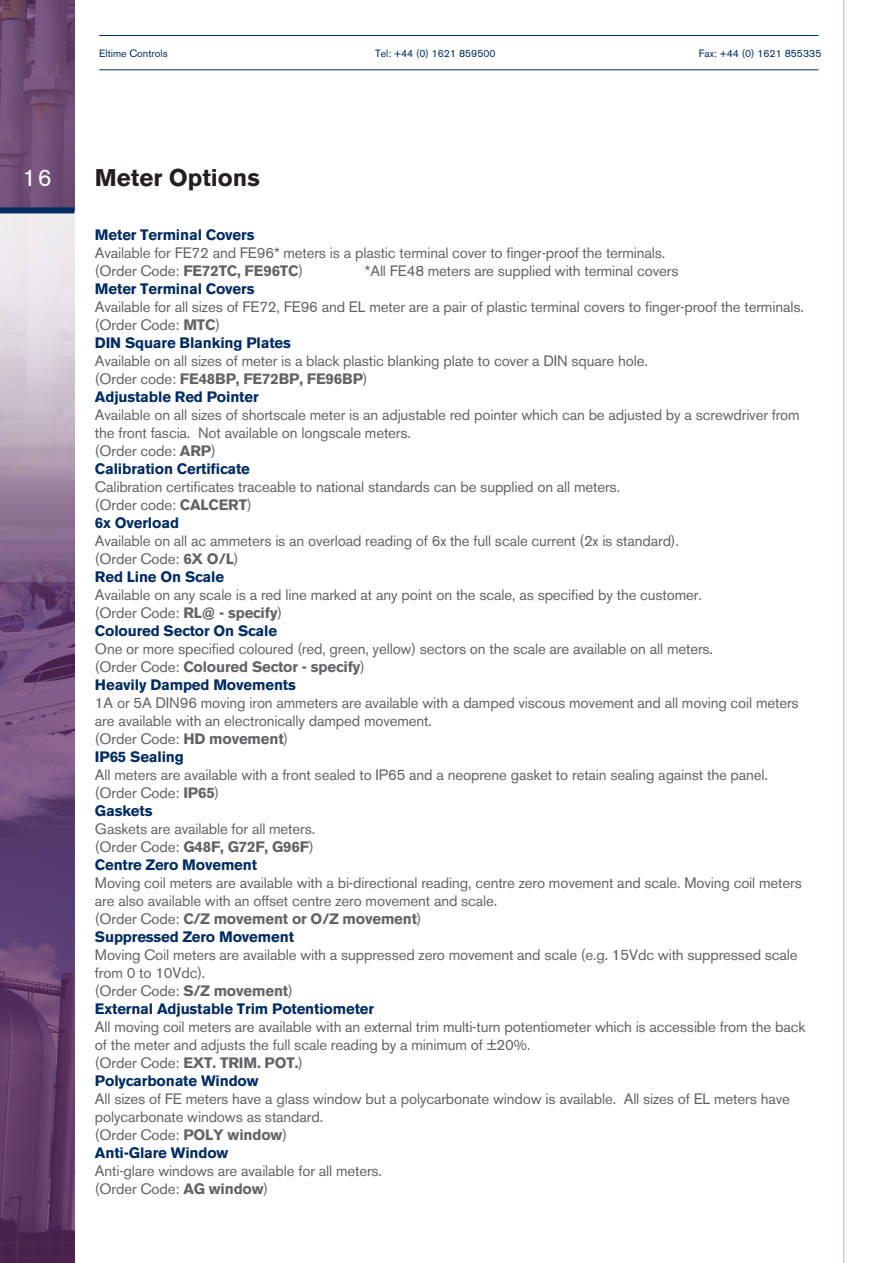
<style>
.page{position:relative;width:893px;height:1263px;background:#fff}
.page>*{position:absolute;margin:0;border:0;box-sizing:border-box;transform-origin:0 0}
.Product__title{font:700 24px "Akzidenz Grotesk BE";color:#231f20}
.t1{font:24px "Akzidenz Grotesk BE";color:#fff}
.Product__overview{font:15px/18px "Akzidenz Grotesk BE";letter-spacing:-.01em;color:#636366}
.Product__overview-2{font:700 15px "Akzidenz Grotesk BE";letter-spacing:-.01em;color:#002c62}
.Product__overview-3{font:700 15px "Akzidenz Grotesk BE";letter-spacing:-.01em;color:#636366}
.t2{font:10.5px "Akzidenz Grotesk BE";color:#002c62}
.s1{font-weight:700;color:#002c62}
.s2{font-weight:400}
.s3{font-weight:700}
</style>
<div class="page">
<svg style="left:0;top:0;width:74px;height:1263px;background:#684571"></svg>
<img style="left:0;top:213px;width:74px;height:369px">
<div style="left:0;top:207px;width:74px;height:6px;background:#002c62"></div>
<hr style="left:843px;top:0;width:1px;height:1263px;background:#c0abbe">
<hr style="left:99px;top:69px;width:720px;height:1px;background:#002c62">
<hr style="left:99px;top:35px;width:720px;height:1px;background:#002c62">
<p class="t2" style="left:99px;top:47px;width:70px">Eltime Controls</p>
<p class="t2" style="left:375px;top:47px;width:122px">Tel: +44 (0) 1621 859500</p>
<p class="t2" style="left:699px;top:47px;width:124px">Fax: +44 (0) 1621 855335</p>
<h1 class="t1" style="left:23px;top:163px;width:31px">16</h1>
<p class="Product__title" style="left:95px;top:164px;width:166px">Meter Options</p>
<p class="Product__overview" style="left:95px;top:226px;width:572px"><span class="s1">Meter Terminal Covers<br></span>Available for FE72 and FE96* meters is a plastic terminal cover to finger-proof the terminals.</p>
<p class="Product__overview-3" style="left:95px;top:262px;width:210px"><span class="s2">(Order Code:</span> FE72TC, FE96TC<span class="s2">)</span></p>
<p class="Product__overview" style="left:365px;top:262px;width:315px">*All FE48 meters are supplied with terminal covers</p>
<p class="Product__overview-2" style="left:95px;top:280px;width:161px">Meter Terminal Covers</p>
<p class="Product__overview" style="left:95px;top:298px;width:710px">Available for all sizes of FE72, FE96 and EL meter are a pair of plastic terminal covers to finger-proof the terminals.</p>
<p class="Product__overview" style="left:95px;top:316px;width:127px">(Order Code: <span class="s3">MTC</span>)</p>
<p class="Product__overview-2" style="left:95px;top:334px;width:197px">DIN Square Blanking Plates</p>
<p class="Product__overview" style="left:95px;top:352px;width:554px">Available on all sizes of meter is a black plastic blanking plate to cover a DIN square hole.</p>
<p class="Product__overview-3" style="left:95px;top:370px;width:274px"><span class="s2">(Order code:</span> FE48BP, FE72BP, FE96BP<span class="s2">)</span></p>
<p class="Product__overview-2" style="left:95px;top:388px;width:165px">Adjustable Red Pointer</p>
<p class="Product__overview" style="left:95px;top:406px;width:706px">Available on all sizes of shortscale meter is an adjustable red pointer which can be adjusted by a screwdriver from the front fascia. Not available on longscale meters.</p>
<p class="Product__overview" style="left:95px;top:442px;width:122px">(Order code: <span class="s3">ARP</span>)</p>
<p class="Product__overview-2" style="left:95px;top:460px;width:156px">Calibration Certificate</p>
<p class="Product__overview" style="left:95px;top:478px;width:527px">Calibration certificates traceable to national standards can be supplied on all meters.</p>
<p class="Product__overview" style="left:95px;top:496px;width:158px">(Order code: <span class="s3">CALCERT</span>)</p>
<p class="Product__overview-2" style="left:95px;top:514px;width:86px">6x Overload</p>
<p class="Product__overview" style="left:95px;top:532px;width:585px">Available on all ac ammeters is an overload reading of 6x the full scale current (2x is standard).</p>
<p class="Product__overview" style="left:95px;top:550px;width:145px">(Order Code: <span class="s3">6X O/L</span>)</p>
<p class="Product__overview-2" style="left:95px;top:568px;width:131px">Red Line On Scale</p>
<p class="Product__overview" style="left:95px;top:586px;width:608px">Available on any scale is a red line marked at any point on the scale, as specified by the customer.</p>
<p class="Product__overview" style="left:95px;top:604px;width:189px">(Order Code: <span class="s3">RL@ - specify</span>)</p>
<p class="Product__overview-2" style="left:95px;top:622px;width:184px">Coloured Sector On Scale</p>
<p class="Product__overview" style="left:95px;top:640px;width:620px">One or more specified coloured (red, green, yellow) sectors on the scale are available on all meters.</p>
<p class="Product__overview-3" style="left:95px;top:658px;width:271px"><span class="s2">(Order Code:</span> Coloured Sector - specify<span class="s2">)</span></p>
<p class="Product__overview-2" style="left:95px;top:676px;width:202px">Heavily Damped Movements</p>
<p class="Product__overview" style="left:95px;top:694px;width:705px">1A or 5A DIN96 moving iron ammeters are available with a damped viscous movement and all moving coil meters are available with an electronically damped movement.</p>
<p class="Product__overview" style="left:95px;top:730px;width:195px">(Order Code: <span class="s3">HD movement</span>)</p>
<p class="Product__overview-2" style="left:95px;top:748px;width:90px">IP65 Sealing</p>
<p class="Product__overview" style="left:95px;top:766px;width:674px">All meters are available with a front sealed to IP65 and a neoprene gasket to retain sealing against the panel.</p>
<p class="Product__overview" style="left:95px;top:784px;width:126px">(Order Code: <span class="s3">IP65</span>)</p>
<p class="Product__overview-2" style="left:95px;top:802px;width:59px">Gaskets</p>
<p class="Product__overview" style="left:95px;top:820px;width:222px">Gaskets are available for all meters.</p>
<p class="Product__overview-3" style="left:95px;top:838px;width:220px"><span class="s2">(Order Code:</span> G48F, G72F, G96F<span class="s2">)</span></p>
<p class="Product__overview-2" style="left:95px;top:856px;width:164px">Centre Zero Movement</p>
<p class="Product__overview" style="left:95px;top:874px;width:708px">Moving coil meters are available with a bi-directional reading, centre zero movement and scale. Moving coil meters are also available with an offset centre zero movement and scale.</p>
<p class="Product__overview-3" style="left:95px;top:910px;width:328px"><span class="s2">(Order Code:</span> C/Z movement or O/Z movement<span class="s2">)</span></p>
<p class="Product__overview-2" style="left:95px;top:928px;width:201px">Suppressed Zero Movement</p>
<p class="Product__overview" style="left:95px;top:946px;width:704px">Moving Coil meters are available with a suppressed zero movement and scale (e.g. 15Vdc with suppressed scale from 0 to 10Vdc).</p>
<p class="Product__overview" style="left:95px;top:982px;width:199px">(Order Code: <span class="s3">S/Z movement</span>)</p>
<p class="Product__overview-2" style="left:95px;top:1000px;width:281px">External Adjustable Trim Potentiometer</p>
<p class="Product__overview" style="left:95px;top:1018px;width:712px">All moving coil meters are available with an external trim multi-turn potentiometer which is accessible from the back of the meter and adjusts the full scale reading by a minimum of ±20%.</p>
<p class="Product__overview-3" style="left:95px;top:1054px;width:210px"><span class="s2">(Order Code:</span> EXT. TRIM. POT.<span class="s2">)</span></p>
<p class="Product__overview-2" style="left:95px;top:1072px;width:165px">Polycarbonate Window</p>
<p class="Product__overview" style="left:95px;top:1090px;width:696px">All sizes of FE meters have a glass window but a polycarbonate window is available. All sizes of EL meters have polycarbonate windows as standard.</p>
<p class="Product__overview" style="left:95px;top:1126px;width:194px">(Order Code: <span class="s3">POLY window</span>)</p>
<p class="Product__overview-2" style="left:95px;top:1144px;width:135px">Anti-Glare Window</p>
<p class="Product__overview" style="left:95px;top:1162px;width:289px">Anti-glare windows are available for all meters.</p>
<p class="Product__overview" style="left:95px;top:1180px;width:175px">(Order Code: <span class="s3">AG window</span>)</p>
</div>
